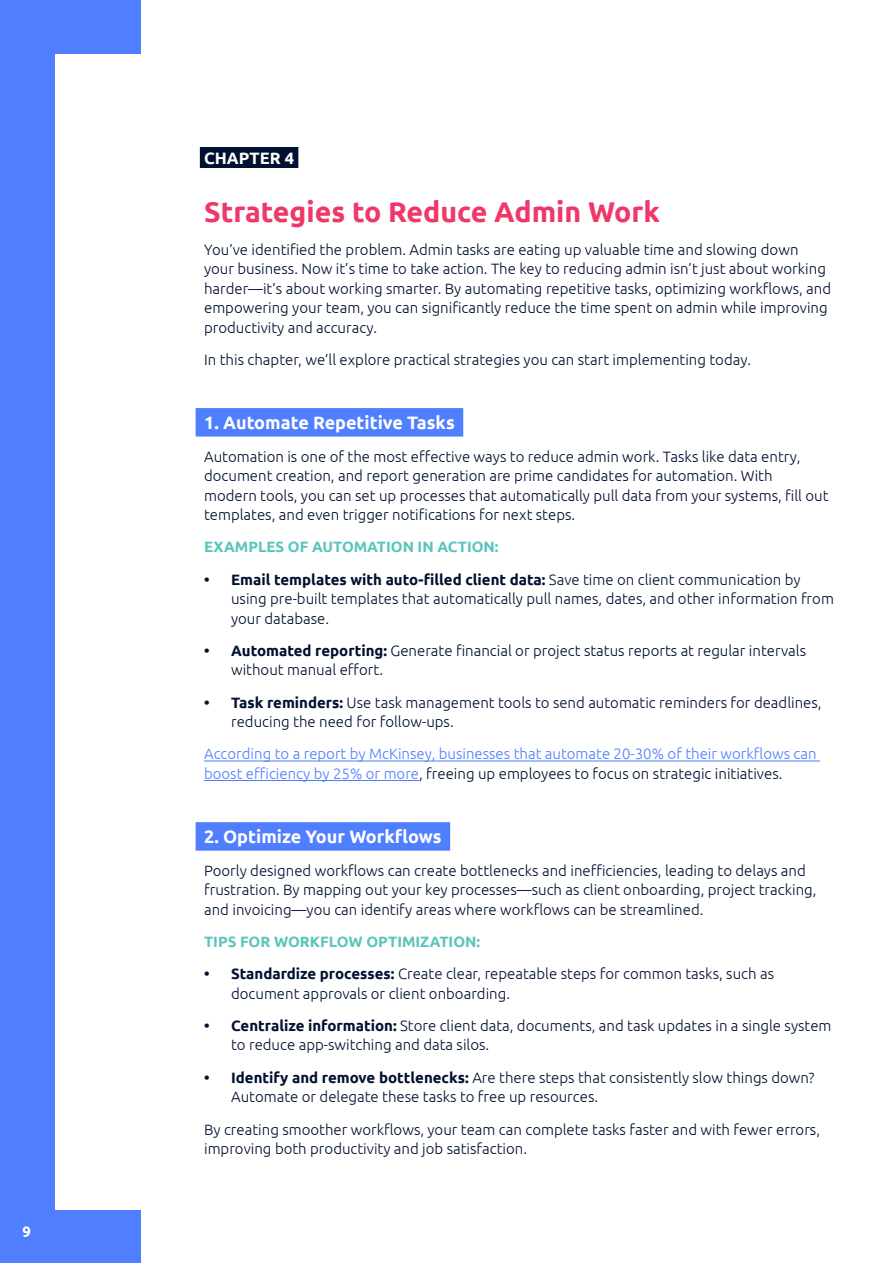
<style>
.page{position:relative;width:893px;height:1263px;background:#fff}
.page>*{position:absolute;margin:0;border:0;box-sizing:border-box;transform-origin:0 0}
.Country_Body{font:700 28.5px "Ubuntu";color:#ee3868}
.Country_Body-2{font:700 18px "Ubuntu";color:#fff}
.Country_Body-3{font:700 16.5px "Ubuntu";color:#fff}
.Country_Body-4{font:300 15px/19.5px "Ubuntu";color:#001131}
.Country_Body-5{font:300 15px/19.5px "Ubuntu";color:#4f7eff}
.Country_Body-6{font:700 15px "Ubuntu";color:#5ac4bd}
.t1{font:700 15px "Ubuntu";color:#fff}
.s1{font-weight:700}
.s2{color:#001131}
</style>
<div class="page">
<div style="left:0;top:0;width:140px;height:54px;background:#4f7eff"></div>
<div style="left:0;top:1210px;width:140px;height:53px;background:#4f7eff"></div>
<div style="left:0;top:0;width:54px;height:1263px;background:#4f7eff"></div>
<div style="left:200px;top:147px;width:98px;height:21px;background:#001131"></div>
<div style="left:196px;top:408px;width:267px;height:29px;background:#4f7eff"></div>
<hr style="left:204px;top:760px;width:616px;height:1px;background:#4f7eff">
<hr style="left:204px;top:780px;width:215px;height:1px;background:#4f7eff">
<div style="left:196px;top:822px;width:254px;height:29px;background:#4f7eff"></div>
<p class="t1" style="left:23px;top:1223px;width:10px">9</p>
<p class="Country_Body-3" style="left:204px;top:148px;width:92px">CHAPTER 4</p>
<p class="Country_Body" style="left:204px;top:195px;width:457px">Strategies to Reduce Admin Work</p>
<p class="Country_Body-4" style="left:204px;top:239px;width:628px">You’ve identified the problem. Admin tasks are eating up valuable time and slowing down your business. Now it’s time to take action. The key to reducing admin isn’t just about working harder—it’s about working smarter. By automating repetitive tasks, optimizing workflows, and empowering your team, you can significantly reduce the time spent on admin while improving productivity and accuracy.</p>
<p class="Country_Body-4" style="left:204px;top:349px;width:548px">In this chapter, we’ll explore practical strategies you can start implementing today.</p>
<p class="Country_Body-2" style="left:204px;top:412px;width:252px">1. Automate Repetitive Tasks</p>
<p class="Country_Body-4" style="left:204px;top:446px;width:626px">Automation is one of the most effective ways to reduce admin work. Tasks like data entry, document creation, and report generation are prime candidates for automation. With modern tools, you can set up processes that automatically pull data from your systems, fill out templates, and even trigger notifications for next steps.</p>
<p class="Country_Body-6" style="left:204px;top:538px;width:296px">EXAMPLES OF AUTOMATION IN ACTION:</p>
<p class="Country_Body-4" style="left:231px;top:569px;width:604px;text-indent:-27px"><span class="s1">• Email templates with auto-filled client data:</span> Save time on client communication by using pre-built templates that automatically pull names, dates, and other information from your database.</p>
<p class="Country_Body-4" style="left:231px;top:640px;width:576px;text-indent:-27px"><span class="s1">• Automated reporting:</span> Generate financial or project status reports at regular intervals without manual effort.</p>
<p class="Country_Body-4" style="left:231px;top:692px;width:592px;text-indent:-27px"><span class="s1">• Task reminders:</span> Use task management tools to send automatic reminders for deadlines, reducing the need for follow-ups.</p>
<p class="Country_Body-5" style="left:204px;top:744px;width:614px">According to a report by McKinsey, businesses that automate 20-30% of their workflows can boost efficiency by 25% or more<span class="s2">, freeing up employees to focus on strategic initiatives.</span></p>
<p class="Country_Body-2" style="left:204px;top:826px;width:239px">2. Optimize Your Workflows</p>
<p class="Country_Body-4" style="left:204px;top:860px;width:614px">Poorly designed workflows can create bottlenecks and inefficiencies, leading to delays and frustration. By mapping out your key processes—such as client onboarding, project tracking, and invoicing—you can identify areas where workflows can be streamlined.</p>
<p class="Country_Body-6" style="left:204px;top:932px;width:278px">TIPS FOR WORKFLOW OPTIMIZATION:</p>
<p class="Country_Body-4" style="left:231px;top:964px;width:544px;text-indent:-27px"><span class="s1">• Standardize processes:</span> Create clear, repeatable steps for common tasks, such as document approvals or client onboarding.</p>
<p class="Country_Body-4" style="left:231px;top:1015px;width:602px;text-indent:-27px"><span class="s1">• Centralize information:</span> Store client data, documents, and task updates in a single system to reduce app-switching and data silos.</p>
<p class="Country_Body-4" style="left:231px;top:1067px;width:585px;text-indent:-27px"><span class="s1">• Identify and remove bottlenecks:</span> Are there steps that consistently slow things down?<br>Automate or delegate these tasks to free up resources.</p>
<p class="Country_Body-4" style="left:204px;top:1119px;width:617px">By creating smoother workflows, your team can complete tasks faster and with fewer errors, improving both productivity and job satisfaction.</p>
</div>
